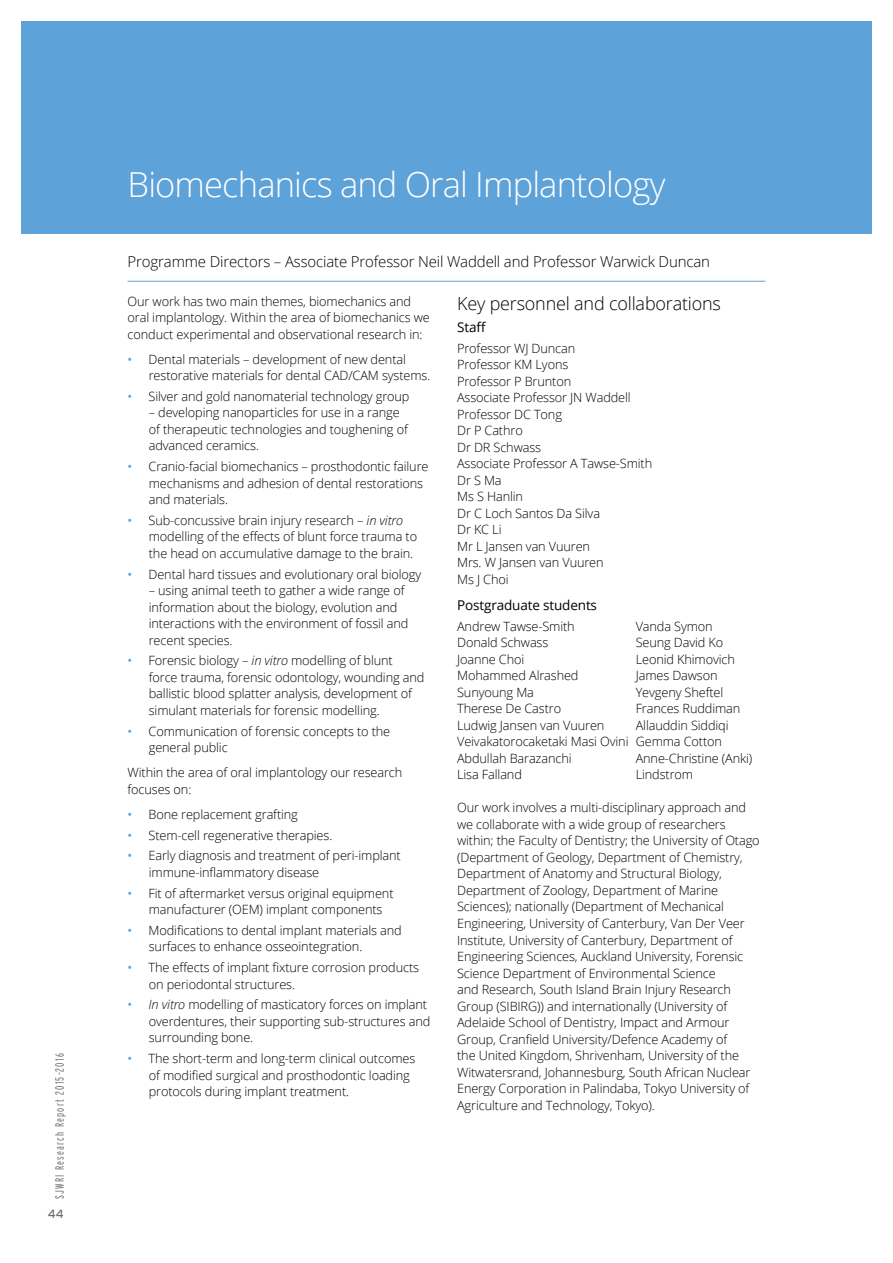
<style>
.page{position:relative;width:893px;height:1263px;background:#fff}
.page>*{position:absolute;margin:0;border:0;box-sizing:border-box;transform-origin:0 0}
.t1{font:300 34.5px "Open Sans";letter-spacing:-.025em;color:#fff}
.t2{font:300 18px "Open Sans";letter-spacing:-.01em;color:#000}
.t3{font:300 15px "Open Sans";letter-spacing:-.01em;color:#000}
.t4{font:13.5px "Open Sans";letter-spacing:-.01em;color:#000}
.t5{font:300 12.75px/16.5px "Open Sans";letter-spacing:-.01em;color:#000}
.t6{font:300 extra-condensed 12px "Interstate";letter-spacing:.1em;color:#6d6e71}
.t7{font:12px "Interstate";color:#6d6e71}
.s1{font-weight:400;color:#5da2d8}
.s2{font-style:italic}
</style>
<div class="page">
<div style="left:21px;top:21px;width:851px;height:213px;background:#5da2d8"></div>
<hr style="left:128px;top:281px;width:637px;height:1px;background:#5da2d8">
<p class="t6" style="left:53px;top:1199px;width:147px;rotate:-90deg">SJWRI Research Report 2015-2016</p>
<p class="t7" style="left:48px;top:1207px;width:18px">44</p>
<h1 class="t1" style="left:128px;top:160px;width:539px">Biomechanics and Oral Implantology</h1>
<p class="t3" style="left:128px;top:251px;width:584px">Programme Directors – Associate Professor Neil Waddell and Professor Warwick Duncan</p>
<p class="t5" style="left:128px;top:292px;width:304px">Our work has two main themes, biomechanics and oral implantology. Within the area of biomechanics we conduct experimental and observational research in:</p>
<p class="t5" style="left:149px;top:350px;width:283px;text-indent:-21px"><span class="s1">•</span> Dental materials – development of new dental restorative materials for dental CAD/CAM systems.</p>
<p class="t5" style="left:128px;top:388px;width:283px"><span class="s1">•</span> Silver and gold nanomaterial technology group</p>
<p class="t5" style="left:149px;top:404px;width:260px">– developing nanoparticles for use in a range of therapeutic technologies and toughening of advanced ceramics.</p>
<p class="t5" style="left:149px;top:458px;width:281px;text-indent:-21px"><span class="s1">•</span> Cranio-facial biomechanics – prosthodontic failure mechanisms and adhesion of dental restorations and materials.</p>
<p class="t5" style="left:149px;top:512px;width:270px;text-indent:-21px"><span class="s1">•</span> Sub-concussive brain injury research – <span class="s2">in vitro </span>modelling of the effects of blunt force trauma to the head on accumulative damage to the brain.</p>
<p class="t5" style="left:128px;top:565px;width:295px"><span class="s1">•</span> Dental hard tissues and evolutionary oral biology</p>
<p class="t5" style="left:149px;top:582px;width:261px">– using animal teeth to gather a wide range of information about the biology, evolution and interactions with the environment of fossil and recent species.</p>
<p class="t5" style="left:149px;top:652px;width:277px;text-indent:-21px"><span class="s1">•</span> Forensic biology – <span class="s2">in vitro</span> modelling of blunt force trauma, forensic odontology, wounding and ballistic blood splatter analysis, development of simulant materials for forensic modelling.</p>
<p class="t5" style="left:149px;top:722px;width:243px;text-indent:-21px"><span class="s1">•</span> Communication of forensic concepts to the general public</p>
<p class="t5" style="left:128px;top:764px;width:276px">Within the area of oral implantology our research focuses on:</p>
<p class="t5" style="left:128px;top:805px;width:172px"><span class="s1">•</span> Bone replacement grafting</p>
<p class="t5" style="left:128px;top:826px;width:206px"><span class="s1">•</span> Stem-cell regenerative therapies.</p>
<p class="t5" style="left:149px;top:847px;width:254px;text-indent:-21px"><span class="s1">•</span> Early diagnosis and treatment of peri-implant immune-inflammatory disease</p>
<p class="t5" style="left:149px;top:884px;width:246px;text-indent:-21px"><span class="s1">•</span> Fit of aftermarket versus original equipment manufacturer (OEM) implant components</p>
<p class="t5" style="left:149px;top:921px;width:254px;text-indent:-21px"><span class="s1">•</span> Modifications to dental implant materials and surfaces to enhance osseointegration.</p>
<p class="t5" style="left:149px;top:959px;width:272px;text-indent:-21px"><span class="s1">•</span> The effects of implant fixture corrosion products on periodontal structures.</p>
<p class="t5" style="left:149px;top:996px;width:283px;text-indent:-21px"><span class="s1">•</span> <span class="s2">In vitro</span> modelling of masticatory forces on implant overdentures, their supporting sub-structures and surrounding bone.</p>
<p class="t5" style="left:149px;top:1050px;width:268px;text-indent:-21px"><span class="s1">•</span> The short-term and long-term clinical outcomes of modified surgical and prosthodontic loading protocols during implant treatment.</p>
<h2 class="t2" style="left:457px;top:291px;width:265px">Key personnel and collaborations</h2>
<p class="t4" style="left:457px;top:318px;width:31px">Staff</p>
<p class="t5" style="left:457px;top:339px;width:197px">Professor WJ Duncan<br>Professor KM Lyons<br>Professor P Brunton<br>Associate Professor JN Waddell<br>Professor DC Tong<br>Dr P Cathro<br>Dr DR Schwass<br>Associate Professor A Tawse-Smith<br>Dr S Ma<br>Ms S Hanlin<br>Dr C Loch Santos Da Silva<br>Dr KC Li<br>Mr L Jansen van Vuuren<br>Mrs. W Jansen van Vuuren<br>Ms J Choi</p>
<p class="t4" style="left:457px;top:596px;width:141px">Postgraduate students</p>
<p class="t5" style="left:457px;top:618px;width:119px">Andrew Tawse-Smith</p>
<p class="t5" style="left:636px;top:618px;width:79px">Vanda Symon</p>
<p class="t5" style="left:457px;top:634px;width:93px">Donald Schwass</p>
<p class="t5" style="left:636px;top:634px;width:89px">Seung David Ko</p>
<p class="t5" style="left:457px;top:651px;width:69px">Joanne Choi</p>
<p class="t5" style="left:636px;top:651px;width:101px">Leonid Khimovich</p>
<p class="t5" style="left:457px;top:667px;width:123px">Mohammed Alrashed</p>
<p class="t5" style="left:636px;top:667px;width:83px">James Dawson</p>
<p class="t5" style="left:457px;top:684px;width:78px">Sunyoung Ma</p>
<p class="t5" style="left:636px;top:684px;width:89px">Yevgeny Sheftel</p>
<p class="t5" style="left:457px;top:700px;width:106px">Therese De Castro</p>
<p class="t5" style="left:636px;top:700px;width:106px">Frances Ruddiman</p>
<p class="t5" style="left:457px;top:717px;width:149px">Ludwig Jansen van Vuuren</p>
<p class="t5" style="left:457px;top:717px;width:273px;text-indent:179px">Allauddin Siddiqi<br>Veivakatorocaketaki Masi Ovini Gemma Cotton<br>Abdullah Barazanchi</p>
<p class="t5" style="left:636px;top:750px;width:118px">Anne-Christine (Anki)</p>
<p class="t5" style="left:457px;top:766px;width:66px">Lisa Falland</p>
<p class="t5" style="left:636px;top:766px;width:59px">Lindstrom</p>
<p class="t5" style="left:457px;top:799px;width:304px">Our work involves a multi-disciplinary approach and we collaborate with a wide group of researchers within; the Faculty of Dentistry; the University of Otago (Department of Geology, Department of Chemistry, Department of Anatomy and Structural Biology, Department of Zoology, Department of Marine Sciences); nationally (Department of Mechanical Engineering, University of Canterbury, Van Der Veer Institute, University of Canterbury, Department of Engineering Sciences, Auckland University, Forensic Science Department of Environmental Science<br>and Research, South Island Brain Injury Research Group (SIBIRG)) and internationally (University of Adelaide School of Dentistry, Impact and Armour Group, Cranfield University/Defence Academy of<br>the United Kingdom, Shrivenham, University of the Witwatersrand, Johannesburg, South African Nuclear Energy Corporation in Palindaba, Tokyo University of Agriculture and Technology, Tokyo).</p>
</div>
